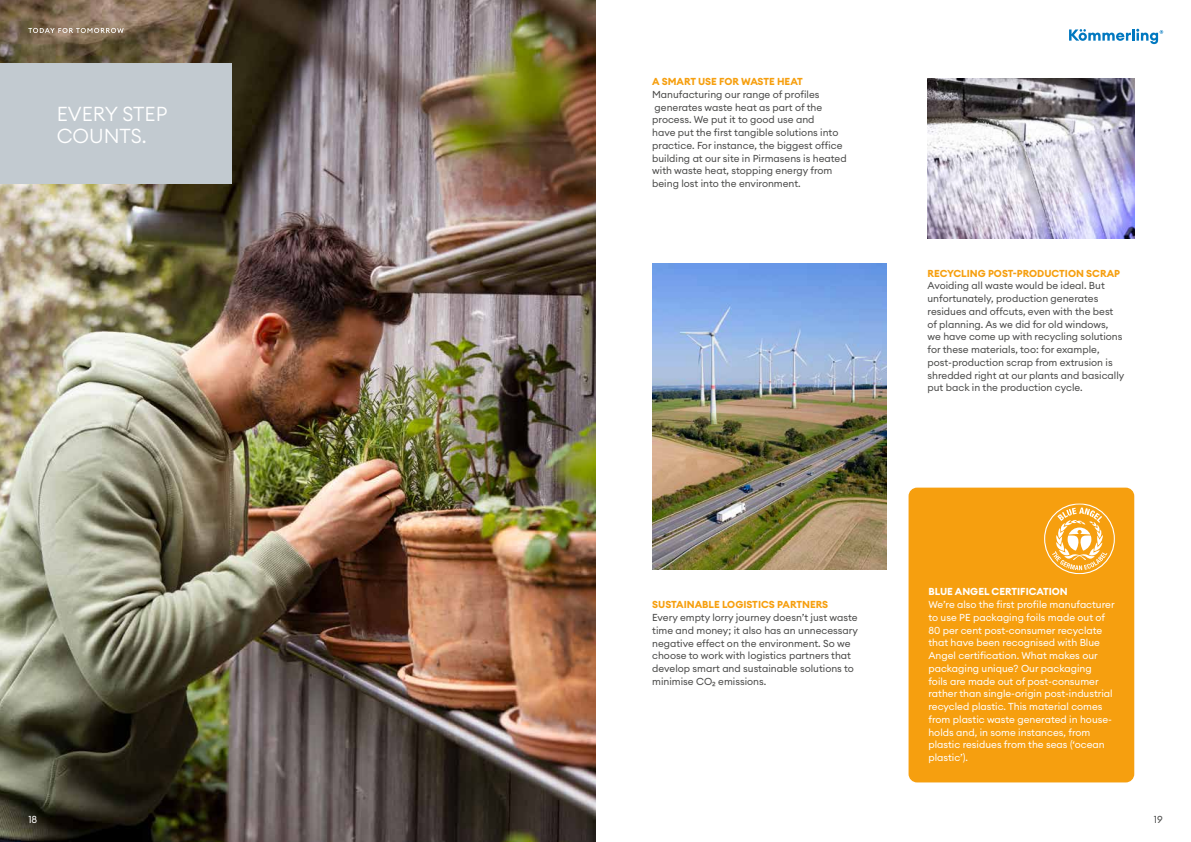
<style>
.page{position:relative;width:1191px;height:842px;background:#fff}
.page>*{position:absolute;margin:0;border:0;box-sizing:border-box;transform-origin:0 0}
.t1{font:300 20px/22px "Euclid Circular A";color:#fff}
.t2{font:10px/12.8px "Euclid Circular A";color:#4a4a49}
.t3{font:10px/12.8px "Euclid Circular A";color:#fff}
.t4{font:700 10px "Euclid Circular A";color:#f69f0f}
.t5{font:700 10px "Euclid Circular A";color:#fff}
</style>
<div class="page">
<img style="left:652px;top:264px;width:234px;height:306px">
<img style="left:927px;top:78px;width:207px;height:160px">
<img style="left:0;top:0;width:595px;height:842px">
<div style="left:908px;top:488px;width:226px;height:294px;background:#f69f0f;border-radius:9px"></div>
<div style="left:0;top:63px;width:231px;height:121px;background:#c2cad0"></div>
<svg style="left:1044px;top:503px;width:71px;height:71px"></svg>
<svg style="left:1069px;top:29px;width:94px;height:15px"></svg>
<svg style="left:28px;top:28px;width:96px;height:5px"></svg>
<h1 class="t1" style="left:57px;top:103px;width:112px">EVERY STEP<br>COUNTS.</h1>
<p class="t4" style="left:652px;top:75px;width:152px">A SMART USE FOR WASTE HEAT</p>
<p class="t2" style="left:652px;top:88px;width:196px">Manufacturing our range of profiles generates waste heat as part of the process. We put it to good use and<br>have put the first tangible solutions into practice. For instance, the biggest office building at our site in Pirmasens is heated with waste heat, stopping energy from being lost into the environment.</p>
<p class="t4" style="left:927px;top:266px;width:194px">RECYCLING POST-PRODUCTION SCRAP</p>
<p class="t2" style="left:927px;top:279px;width:198px">Avoiding all waste would be ideal. But unfortunately, production generates residues and offcuts, even with the best of planning. As we did for old windows, we have come up with recycling solutions for these materials, too: for example, post-production scrap from extrusion is shredded right at our plants and basically put back in the production cycle.</p>
<p class="t4" style="left:652px;top:598px;width:178px">SUSTAINABLE LOGISTICS PARTNERS</p>
<p class="t2" style="left:652px;top:611px;width:207px">Every empty lorry journey doesn’t just waste time and money; it also has an unnecessary negative effect on the environment. So we choose to work with logistics partners that develop smart and sustainable solutions to minimise CO₂ emissions.</p>
<p class="t5" style="left:928px;top:585px;width:141px">BLUE ANGEL CERTIFICATION</p>
<p class="t3" style="left:928px;top:598px;width:188px">We’re also the first profile manufacturer to use PE packaging foils made out of 80 per cent post-consumer recyclate that have been recognised with Blue Angel certification. What makes our packaging unique? Our packaging<br>foils are made out of post-consumer rather than single-origin post-industrial recycled plastic. This material comes from plastic waste generated in house&shy;holds and, in some instances, from plastic residues from the seas (‘ocean plastic’).</p>
<p class="t3" style="left:28px;top:813px;width:10px">18</p>
<p class="t2" style="left:1153px;top:813px;width:10px">19</p>
</div>
